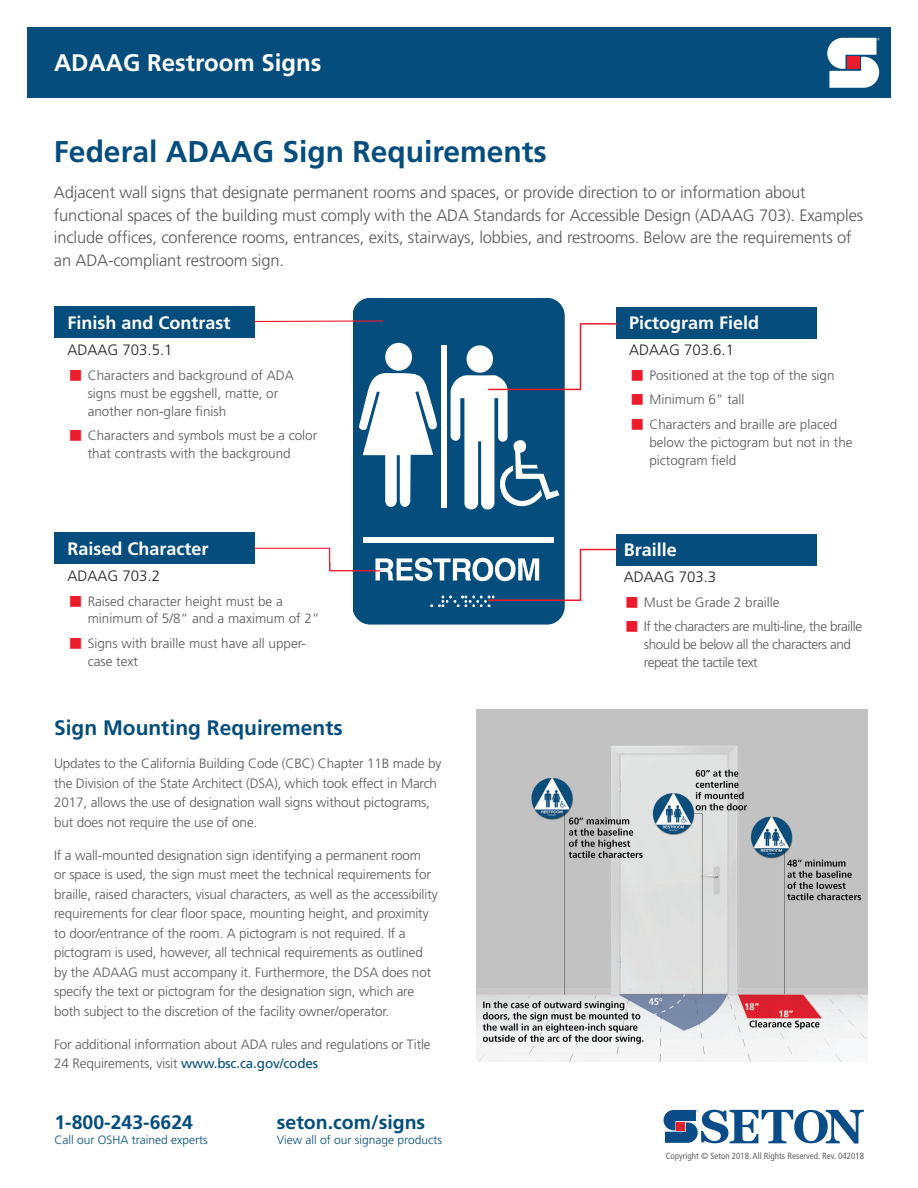
<style>
.page{position:relative;width:918px;height:1188px;background:#fff}
.page>*{position:absolute;margin:0;border:0;box-sizing:border-box;transform-origin:0 0}
.t1{font:700 30px "Frutiger";color:#044d7c}
.t2{font:700 24px "Frutiger";color:#fff}
.t3{font:700 21px "Frutiger";color:#044d7c}
.t4{font:700 19.5px "Frutiger";color:#044d7c}
.t5{font:700 18px "Frutiger";color:#fff}
.t6{font:300 16.5px/22.5px "Frutiger";letter-spacing:-.01em;color:#57585a}
.t7{font:300 15px "Frutiger";color:#231f20}
.t8{font:300 13.5px/19.5px "Frutiger";letter-spacing:-.01em;color:#57585a}
.t9{font:300 13.5px/18px "Frutiger";letter-spacing:-.03em;color:#57585a}
.t10{font:300 12px "Frutiger";color:#044d7c}
.t11{font:condensed 9px "Frutiger";color:#636366}
.s1{font-family:"Lato";font-weight:400;font-size:40.5px;color:#eb1c2c}
.s2{font-weight:400;color:#044d7c}
</style>
<div class="page">
<svg style="left:664px;top:1110px;width:200px;height:34px"></svg>
<img style="left:477px;top:710px;width:391px;height:351px">
<div style="left:27px;top:27px;width:864px;height:70px;background:#044d7c"></div>
<svg style="left:827px;top:38px;width:53px;height:50px;background:#cdced8"></svg>
<div style="left:353px;top:298px;width:212px;height:327px;background:#044d7c;border-radius:18px"></div>
<svg style="left:359px;top:373px;width:78px;height:134px"></svg>
<div style="left:385px;top:343px;width:27px;height:28px;background:#fff;border-radius:50%"></div>
<div style="left:363px;top:538px;width:191px;height:5px;background:#fff"></div>
<div style="left:441px;top:345px;width:6px;height:163px;background:#fff"></div>
<div style="left:617px;top:534px;width:200px;height:31px;background:#044d7c"></div>
<div style="left:617px;top:307px;width:200px;height:31px;background:#044d7c"></div>
<svg style="left:451px;top:314px;width:167px;height:205px"></svg>
<div style="left:54px;top:533px;width:200px;height:31px;background:#044d7c"></div>
<svg style="left:254px;top:547px;width:364px;height:60px"></svg>
<div style="left:54px;top:306px;width:200px;height:32px;background:#044d7c"></div>
<svg style="left:254px;top:320px;width:130px;height:3px"></svg>
<h2 class="t2" style="left:54px;top:49px;width:269px">ADAAG Restroom Signs</h2>
<h1 class="t1" style="left:54px;top:134px;width:494px">Federal ADAAG Sign Requirements</h1>
<p class="t6" style="left:54px;top:181px;width:811px">Adjacent wall signs that designate permanent rooms and spaces, or provide direction to or information about functional spaces of the building must comply with the ADA Standards for Accessible Design (ADAAG 703). Examples include offices, conference rooms, entrances, exits, stairways, lobbies, and restrooms. Below are the requirements of an ADA-compliant restroom sign.</p>
<h3 class="t5" style="left:67px;top:313px;width:165px">Finish and Contrast</h3>
<p class="t7" style="left:67px;top:341px;width:107px">ADAAG 703.5.1</p>
<p class="t8" style="left:88px;top:366px;width:208px;line-height:18px;text-indent:-20px"><span class="s1">▪</span> Characters and background of ADA signs must be eggshell, matte, or another non-glare finish</p>
<p class="t8" style="left:67px;top:427px;width:251px;line-height:18px;text-align:center"><span class="s1">▪</span> Characters and symbols must be a color that contrasts with the background</p>
<h3 class="t5" style="left:67px;top:538px;width:143px">Raised Character</h3>
<p class="t7" style="left:67px;top:567px;width:94px">ADAAG 703.2</p>
<p class="t8" style="left:88px;top:592px;width:233px;line-height:18px;text-indent:-20px"><span class="s1">▪</span> Raised character height must be a minimum of 5/8” and a maximum of 2”</p>
<p class="t8" style="left:88px;top:635px;width:220px;line-height:18px;text-indent:-20px"><span class="s1">▪</span> Signs with braille must have all upper&shy;case text</p>
<h3 class="t3" style="left:54px;top:715px;width:290px">Sign Mounting Requirements</h3>
<p class="t8" style="left:54px;top:754px;width:389px">Updates to the California Building Code (CBC) Chapter 11B made by the Division of the State Architect (DSA), which took effect in March 2017, allows the use of designation wall signs without pictograms, but does not require the use of one.</p>
<p class="t8" style="left:54px;top:845px;width:385px">If a wall-mounted designation sign identifying a permanent room<br>or space is used, the sign must meet the technical requirements for braille, raised characters, visual characters, as well as the accessibility requirements for clear floor space, mounting height, and proximity to door/entrance of the room. A pictogram is not required. If a pictogram is used, however, all technical requirements as outlined by the ADAAG must accompany it. Furthermore, the DSA does not specify the text or pictogram for the designation sign, which are both subject to the discretion of the facility owner/operator.</p>
<p class="t8" style="left:54px;top:1034px;width:378px">For additional information about ADA rules and regulations or Title<br>24 Requirements, visit <span class="s2">www.bsc.ca.gov/codes</span></p>
<h3 class="t4" style="left:54px;top:1111px;width:140px">1-800-243-6624</h3>
<p class="t10" style="left:54px;top:1133px;width:155px">Call our OSHA trained experts</p>
<h3 class="t4" style="left:277px;top:1110px;width:150px">seton.com/signs</h3>
<p class="t10" style="left:277px;top:1133px;width:167px">View all of our signage products</p>
<h3 class="t5" style="left:629px;top:313px;width:132px">Pictogram Field</h3>
<p class="t7" style="left:629px;top:341px;width:107px">ADAAG 703.6.1</p>
<p class="t8" style="left:629px;top:365px;width:207px"><span class="s1">▪</span> Positioned at the top of the sign</p>
<p class="t8" style="left:629px;top:390px;width:117px"><span class="s1">▪</span> Minimum 6” tall</p>
<p class="t8" style="left:649px;top:415px;width:205px;line-height:18px;text-indent:-20px"><span class="s1">▪</span> Characters and braille are placed below the pictogram but not in the pictogram field</p>
<h3 class="t5" style="left:624px;top:540px;width:55px">Braille</h3>
<p class="t7" style="left:624px;top:568px;width:94px">ADAAG 703.3</p>
<p class="t8" style="left:624px;top:592px;width:158px"><span class="s1">▪</span> Must be Grade 2 braille</p>
<p class="t9" style="left:644px;top:618px;width:220px;text-indent:-20px"><span class="s1">▪</span> If the characters are multi-line, the braille should be below all the characters and repeat the tactile text</p>
<p class="t11" style="left:666px;top:1151px;width:200px">Copyright © Seton 2018. All Rights Reserved. Rev. 042018</p>
</div>
